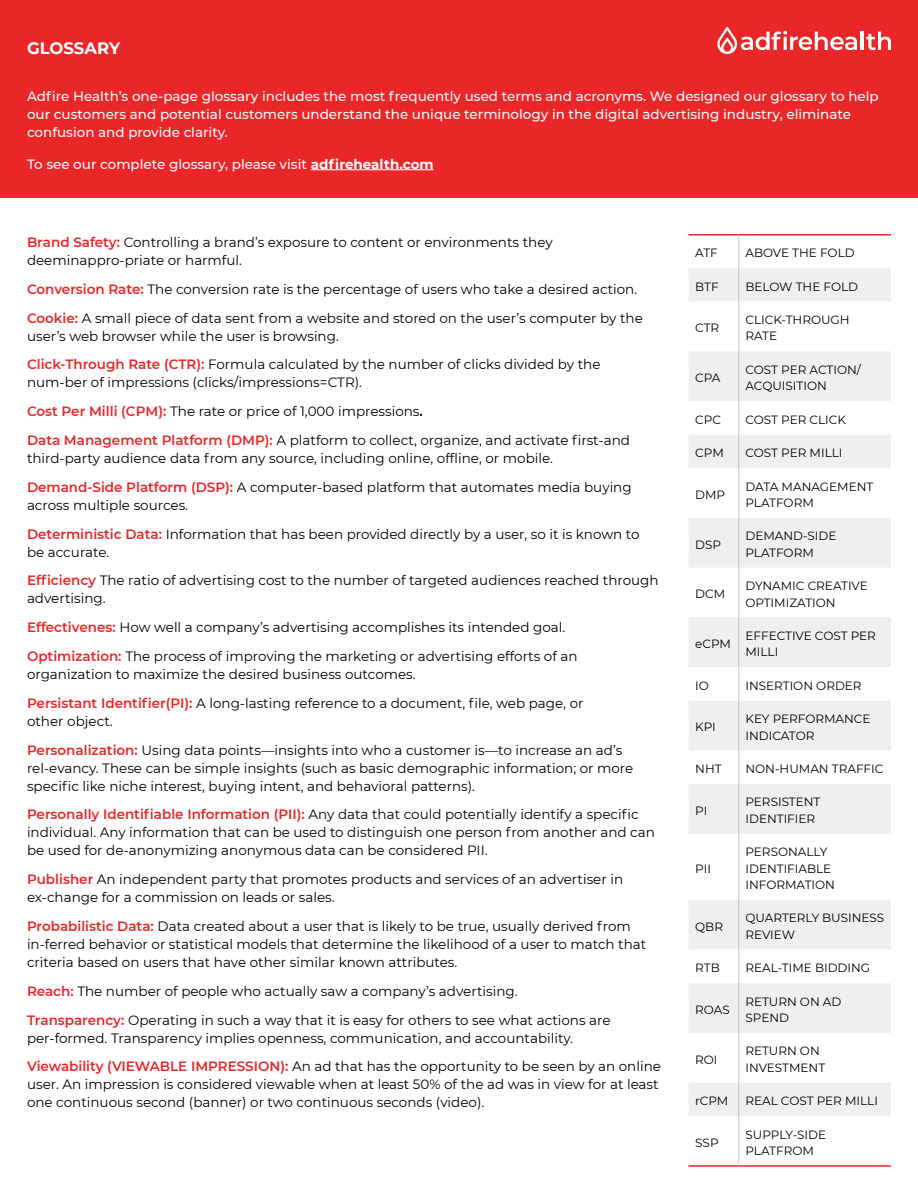
<style>
.page{position:relative;width:918px;height:1188px;background:#fff}
.page>*{position:absolute;margin:0;border:0;box-sizing:border-box;transform-origin:0 0}
.t1{font:700 16.5px "Montserrat";color:#fff}
.t2{font:13.5px/28.8px "Montserrat";color:#000}
.t3{font:500 13.5px/18px "Montserrat";color:#fff}
.t4{font:12px/16.5px "Montserrat";color:#000}
.s1{font-weight:700}
.s2{font-weight:600;color:#eb2628}
.s3{font-weight:600}
</style>
<div class="page">
<div style="left:0;top:0;width:918px;height:198px;background:#eb2628"></div>
<hr style="left:311px;top:169px;width:123px;height:1px;background:#fff">
<svg style="left:689px;top:268px;width:202px;height:848px;fill:#eeeff0"></svg>
<hr style="left:738px;top:236px;width:1px;height:32px;background:#c7c8ca">
<hr style="left:738px;top:268px;width:1px;height:34px;background:#c7c8ca">
<hr style="left:738px;top:302px;width:1px;height:49px;background:#c7c8ca">
<hr style="left:738px;top:351px;width:1px;height:50px;background:#c7c8ca">
<hr style="left:738px;top:401px;width:1px;height:34px;background:#c7c8ca">
<hr style="left:738px;top:435px;width:1px;height:33px;background:#c7c8ca">
<hr style="left:738px;top:468px;width:1px;height:50px;background:#c7c8ca">
<hr style="left:738px;top:518px;width:1px;height:50px;background:#c7c8ca">
<hr style="left:738px;top:568px;width:1px;height:49px;background:#c7c8ca">
<hr style="left:738px;top:617px;width:1px;height:50px;background:#c7c8ca">
<hr style="left:738px;top:667px;width:1px;height:34px;background:#c7c8ca">
<hr style="left:738px;top:701px;width:1px;height:49px;background:#c7c8ca">
<hr style="left:738px;top:750px;width:1px;height:34px;background:#c7c8ca">
<hr style="left:738px;top:784px;width:1px;height:50px;background:#c7c8ca">
<hr style="left:738px;top:834px;width:1px;height:66px;background:#c7c8ca">
<hr style="left:738px;top:900px;width:1px;height:50px;background:#c7c8ca">
<hr style="left:738px;top:950px;width:1px;height:33px;background:#c7c8ca">
<hr style="left:738px;top:983px;width:1px;height:50px;background:#c7c8ca">
<hr style="left:738px;top:1033px;width:1px;height:50px;background:#c7c8ca">
<hr style="left:738px;top:1083px;width:1px;height:33px;background:#c7c8ca">
<hr style="left:738px;top:1116px;width:1px;height:49px;background:#c7c8ca">
<hr style="left:688px;top:234px;width:51px;height:2px;background:#eb2628">
<hr style="left:739px;top:234px;width:152px;height:2px;background:#eb2628">
<hr style="left:688px;top:1165px;width:51px;height:2px;background:#eb2628">
<hr style="left:739px;top:1165px;width:152px;height:2px;background:#eb2628">
<hr style="left:861px;top:32px;width:3px;height:18px;background:#fff">
<svg style="left:866px;top:32px;width:25px;height:18px"></svg>
<svg style="left:717px;top:27px;width:140px;height:27px"></svg>
<p class="t1" style="left:27px;top:36px;width:95px">GLOSSARY</p>
<p class="t3" style="left:27px;top:87px;width:853px">Adfire Health’s one-page glossary includes the most frequently used terms and acronyms. We designed our glossary to help our customers and potential customers understand the unique terminology in the digital advertising industry, eliminate confusion and provide clarity.</p>
<p class="t3" style="left:27px;top:154px;width:408px">To see our complete glossary, please visit <span class="s1">adfirehealth.com</span></p>
<p class="t2" style="left:27px;top:233px;width:527px;line-height:18px"><span class="s2">Brand Safety:</span> Controlling a brand’s exposure to content or environments they deeminappro-priate or harmful.</p>
<p class="t2" style="left:27px;top:274px;width:617px"><span class="s2">Conversion Rate:</span> The conversion rate is the percentage of users who take a desired action.<br><span class="s2">Cookie:</span> A small piece of data sent from a website and stored on the user’s computer by the</p>
<p class="t2" style="left:27px;top:321px;width:575px">user’s web browser while the user is browsing.<br><span class="s2">Click-Through Rate (CTR):</span> Formula calculated by the number of clicks divided by the</p>
<p class="t2" style="left:27px;top:368px;width:605px">num-ber of impressions (clicks/impressions=CTR).<br><span class="s2">Cost Per Milli (CPM):</span> The rate or price of 1,000 impressions<span class="s3">.<br></span><span class="s2">Data Management Platform (DMP):</span> A platform to collect, organize, and activate first-and</p>
<p class="t2" style="left:27px;top:443px;width:606px">third-party audience data from any source, including online, offline, or mobile.<br><span class="s2">Demand-Side Platform (DSP):</span> A computer-based platform that automates media buying</p>
<p class="t2" style="left:27px;top:490px;width:614px">across multiple sources.<br><span class="s2">Deterministic Data:</span> Information that has been provided directly by a user, so it is known to</p>
<p class="t2" style="left:27px;top:537px;width:633px">be accurate.<br><span class="s2">Efficiency</span> The ratio of advertising cost to the number of targeted audiences reached through</p>
<p class="t2" style="left:27px;top:584px;width:552px">advertising.<br><span class="s2">Effectivenes:</span> How well a company’s advertising accomplishes its intended goal.<br><span class="s2">Optimization:</span> The process of improving the marketing or advertising efforts of an</p>
<p class="t2" style="left:27px;top:659px;width:558px">organization to maximize the desired business outcomes.<br><span class="s2">Persistant Identifier(PI):</span> A long-lasting reference to a document, file, web page, or</p>
<p class="t2" style="left:27px;top:706px;width:597px">other object.<br><span class="s2">Personalization:</span> Using data points—insights into who a customer is—to increase an ad’s</p>
<p class="t2" style="left:27px;top:758px;width:608px;line-height:18px">rel-evancy. These can be simple insights (such as basic demographic information; or more specific like niche interest, buying intent, and behavioral patterns).</p>
<p class="t2" style="left:27px;top:805px;width:630px;line-height:18px"><span class="s2">Personally Identifiable Information (PII):</span> Any data that could potentially identify a specific individual. Any information that can be used to distinguish one person from another and can be used for de-anonymizing anonymous data can be considered PII.</p>
<p class="t2" style="left:27px;top:870px;width:598px;line-height:18px"><span class="s2">Publisher</span> An independent party that promotes products and services of an advertiser in ex-change for a commission on leads or sales.</p>
<p class="t2" style="left:27px;top:917px;width:621px;line-height:18px"><span class="s2">Probabilistic Data:</span> Data created about a user that is likely to be true, usually derived from in-ferred behavior or statistical models that determine the likelihood of a user to match that criteria based on users that have other similar known attributes.</p>
<p class="t2" style="left:27px;top:976px;width:585px"><span class="s2">Reach:</span> The number of people who actually saw a company’s advertising.<br><span class="s2">Transparency:</span> Operating in such a way that it is easy for others to see what actions are</p>
<p class="t2" style="left:27px;top:1023px;width:636px">per-formed. Transparency implies openness, communication, and accountability.<br><span class="s2">Viewability (VIEWABLE IMPRESSION):</span> An ad that has the opportunity to be seen by an online</p>
<p class="t2" style="left:27px;top:1075px;width:633px;line-height:18px">user. An impression is considered viewable when at least 50% of the ad was in view for at least one continuous second (banner) or two continuous seconds (video).</p>
<p class="t4" style="left:695px;top:244px;width:24px">ATF</p>
<p class="t4" style="left:745px;top:244px;width:111px">ABOVE THE FOLD</p>
<p class="t4" style="left:695px;top:278px;width:25px">BTF</p>
<p class="t4" style="left:745px;top:278px;width:114px">BELOW THE FOLD</p>
<p class="t4" style="left:695px;top:319px;width:26px">CTR</p>
<p class="t4" style="left:745px;top:311px;width:106px">CLICK-THROUGH<br>RATE</p>
<p class="t4" style="left:695px;top:369px;width:27px">CPA</p>
<p class="t4" style="left:745px;top:361px;width:117px">COST PER ACTION/<br>ACQUISITION</p>
<p class="t4" style="left:695px;top:411px;width:27px">CPC</p>
<p class="t4" style="left:745px;top:411px;width:102px">COST PER CLICK</p>
<p class="t4" style="left:695px;top:444px;width:30px">CPM</p>
<p class="t4" style="left:745px;top:444px;width:98px">COST PER MILLI</p>
<p class="t4" style="left:695px;top:486px;width:31px">DMP</p>
<p class="t4" style="left:745px;top:478px;width:129px">DATA MANAGEMENT<br>PLATFORM</p>
<p class="t4" style="left:695px;top:536px;width:27px">DSP</p>
<p class="t4" style="left:745px;top:527px;width:93px">DEMAND-SIDE<br>PLATFORM</p>
<p class="t4" style="left:695px;top:585px;width:31px">DCM</p>
<p class="t4" style="left:745px;top:577px;width:124px">DYNAMIC CREATIVE<br>OPTIMIZATION</p>
<p class="t4" style="left:695px;top:635px;width:37px">eCPM</p>
<p class="t4" style="left:745px;top:627px;width:132px">EFFECTIVE COST PER<br>MILLI</p>
<p class="t4" style="left:695px;top:677px;width:15px">IO</p>
<p class="t4" style="left:745px;top:677px;width:118px">INSERTION ORDER</p>
<p class="t4" style="left:695px;top:718px;width:22px">KPI</p>
<p class="t4" style="left:745px;top:710px;width:127px">KEY PERFORMANCE<br>INDICATOR</p>
<p class="t4" style="left:695px;top:760px;width:28px">NHT</p>
<p class="t4" style="left:745px;top:760px;width:140px">NON-HUMAN TRAFFIC</p>
<p class="t4" style="left:695px;top:802px;width:14px">PI</p>
<p class="t4" style="left:745px;top:793px;width:77px">PERSISTENT<br>IDENTIFIER</p>
<p class="t4" style="left:695px;top:860px;width:17px">PII</p>
<p class="t4" style="left:745px;top:843px;width:91px">PERSONALLY<br>IDENTIFIABLE<br>INFORMATION</p>
<p class="t4" style="left:695px;top:918px;width:29px">QBR</p>
<p class="t4" style="left:745px;top:909px;width:140px">QUARTERLY BUSINESS<br>REVIEW</p>
<p class="t4" style="left:695px;top:959px;width:26px">RTB</p>
<p class="t4" style="left:745px;top:959px;width:126px">REAL-TIME BIDDING</p>
<p class="t4" style="left:695px;top:1001px;width:36px">ROAS</p>
<p class="t4" style="left:745px;top:993px;width:97px">RETURN ON AD<br>SPEND</p>
<p class="t4" style="left:695px;top:1051px;width:24px">ROI</p>
<p class="t4" style="left:745px;top:1042px;width:81px">RETURN ON<br>INVESTMENT</p>
<p class="t4" style="left:695px;top:1092px;width:35px">rCPM</p>
<p class="t4" style="left:745px;top:1092px;width:134px">REAL COST PER MILLI</p>
<p class="t4" style="left:695px;top:1134px;width:25px">SSP</p>
<p class="t4" style="left:745px;top:1126px;width:82px">SUPPLY-SIDE<br>PLATFROM</p>
</div>
